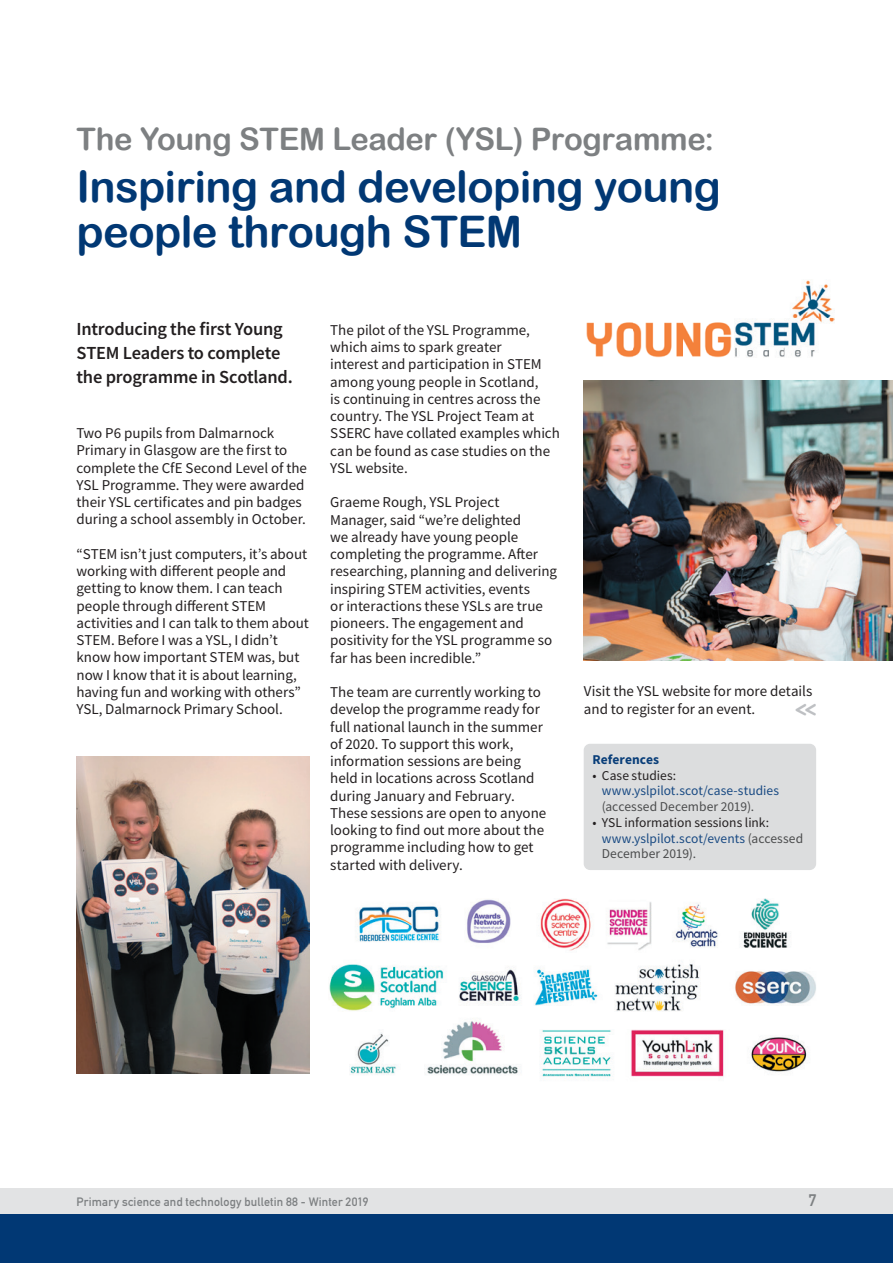
<style>
.page{position:relative;width:893px;height:1263px;background:#fff}
.page>*{position:absolute;margin:0;border:0;box-sizing:border-box;transform-origin:0 0}
.t1{font:43.5px/45px "Arial Rounded MT Bold";letter-spacing:-.015em;color:#013874}
.t2{font:31.05px "Arial Rounded MT Bold";letter-spacing:-.01em;color:#7d8082}
.t3{font:700 24.15px "Monoglyceride";color:#bec0c3;scale:.87 1}
.t4{font:600 18.45px/24px "Source Sans Pro";letter-spacing:-.015em;color:#231f20}
.t5{font:700 16.5px "DIN Alternate";color:#7d8082}
.t6{font:15px/17.2px "Source Sans Pro";letter-spacing:-.005em;color:#231f20}
.t7{font:13.5px/15.8px "Source Sans Pro";color:#231f20}
.t8{font:13.5px "Source Sans Pro";color:#194a83}
.t9{font:13.5px "Source Sans Pro";letter-spacing:.005em;color:#4b4c4d}
.t10{font:700 13.5px "Source Sans Pro";letter-spacing:.005em;color:#093e79}
.t11{font:700 12px "DIN Alternate";letter-spacing:.01em;color:#7d8082}
.s1{color:#194a83}
.s2{color:#4b4c4d}
</style>
<div class="page">
<div style="left:0;top:1188px;width:893px;height:26px;background:#e2e3e4"></div>
<div style="left:0;top:1214px;width:893px;height:49px;background:#013874"></div>
<div style="left:584px;top:744px;width:232px;height:126px;background:#dcddde;border-radius:6px"></div>
<img style="left:584px;top:381px;width:309px;height:279px">
<img style="left:77px;top:757px;width:232px;height:317px">
<img style="left:586px;top:280px;width:248px;height:78px">
<img style="left:329px;top:899px;width:487px;height:180px">
<img style="left:527px;top:898px;width:130px;height:54px">
<img style="left:736px;top:898px;width:58px;height:50px">
<h2 class="t2" style="left:77px;top:121px;width:639px">The Young STEM Leader (YSL) Programme:</h2>
<h1 class="t1" style="left:77px;top:163px;width:646px">Inspiring and developing young people through STEM</h1>
<p class="t4" style="left:77px;top:316px;width:218px">Introducing the first Young<br>STEM Leaders to complete the programme in Scotland.</p>
<p class="t6" style="left:77px;top:424px;width:232px">Two P6 pupils from Dalmarnock Primary in Glasgow are the first to complete the CfE Second Level of the YSL Programme. They were awarded their YSL certificates and pin badges during a school assembly in October.</p>
<p class="t6" style="left:77px;top:545px;width:234px">“STEM isn’t just computers, it’s about working with different people and getting to know them. I can teach people through different STEM activities and I can talk to them about STEM. Before I was a YSL, I didn’t know how important STEM was, but now I know that it is about learning, having fun and working with others” YSL, Dalmarnock Primary School.</p>
<p class="t6" style="left:330px;top:321px;width:231px">The pilot of the YSL Programme, which aims to spark greater<br>interest and participation in STEM among young people in Scotland,<br>is continuing in centres across the country. The YSL Project Team at<br>SSERC have collated examples which can be found as case studies on the<br>YSL website.</p>
<p class="t6" style="left:330px;top:494px;width:228px">Graeme Rough, YSL Project<br>Manager, said “we’re delighted<br>we already have young people completing the programme. After researching, planning and delivering inspiring STEM activities, events<br>or interactions these YSLs are true pioneers. The engagement and positivity for the YSL programme so far has been incredible.”</p>
<p class="t6" style="left:330px;top:683px;width:218px">The team are currently working to develop the programme ready for full national launch in the summer of 2020. To support this work, information sessions are being held in locations across Scotland during January and February.<br>These sessions are open to anyone looking to find out more about the programme including how to get started with delivery.</p>
<p class="t6" style="left:584px;top:683px;width:230px">Visit the YSL website for more details and to register for an event.</p>
<h3 class="t3" style="left:795px;top:693px;width:26px">&lt;&lt;</h3>
<p class="t10" style="left:592px;top:750px;width:68px">References</p>
<p class="t7" style="left:592px;top:767px;width:85px">• Case studies:</p>
<p class="t8" style="left:602px;top:782px;width:179px">www.yslpilot.scot/case-studies</p>
<p class="t9" style="left:602px;top:798px;width:154px">(accessed December 2019).</p>
<p class="t7" style="left:602px;top:814px;width:203px;text-indent:-9px">• YSL information sessions link: <span class="s1">www.yslpilot.scot/events</span> <span class="s2">(accessed<br>December 2019).</span></p>
<p class="t11" style="left:77px;top:1192px;width:294px">Primary science and technology bulletin 88 - Winter 2019</p>
<p class="t5" style="left:808px;top:1187px;width:9px">7</p>
</div>
